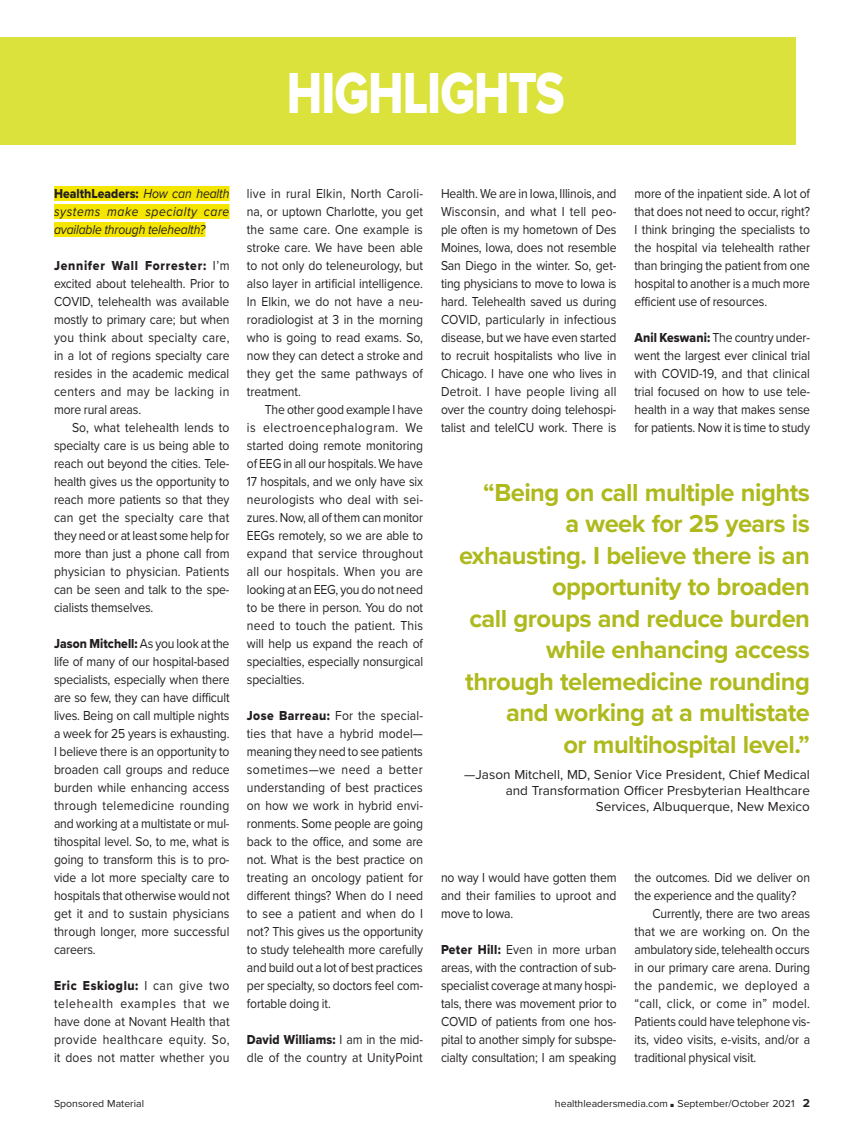
<style>
.page{position:relative;width:864px;height:1134px;background:#fff}
.page>*{position:absolute;margin:0;border:0;box-sizing:border-box;transform-origin:0 0}
.t1{font:60px "Proxima Nova Extrabld";letter-spacing:-.02em;color:#fff;scale:.8 1}
._11_Pullquotes{font:700 25.5px/31.5px "Proxima Nova";letter-spacing:-.02em;color:#aeb91c;text-align:right}
._5_Text_No-Indent{font:13.5px/18px "Proxima Nova";letter-spacing:-.01em;color:#231f20;text-align:justify;scale:.9 1}
._4_Text{font:13.5px/18px "Proxima Nova";letter-spacing:-.01em;color:#231f20;text-align:justify;scale:.9 1}
._11_Pullquotes-2{font:13.5px/16.2px "Proxima Nova";color:#231f20;text-align:right}
._5_Text_No-Indent-2{font:italic 13.5px/18px "Proxima Nova";letter-spacing:-.01em;color:#231f20;text-align:justify;scale:.9 1}
._5_Text_No-Indent-3{font:13.5px/18px "Proxima Nova";letter-spacing:.01em;color:#231f20;scale:.9 1}
._8_Folio_Page{font:10.5px "Proxima Nova";color:#231f20}
.s1{font-family:"Proxima Nova Extrabld";font-style:normal}
.s2{font-family:"Proxima Nova Extrabld"}
.s3{font-weight:700;font-size:12px}
</style>
<div class="page">
<div style="left:54px;top:186px;width:176px;height:15px;background:#f5e601"></div>
<div style="left:54px;top:204px;width:176px;height:15px;background:#f5e601"></div>
<div style="left:54px;top:222px;width:151px;height:15px;background:#f5e601"></div>
<div style="left:0;top:37px;width:796px;height:108px;background:#dae23b"></div>
<p class="t1" style="left:287px;top:49px;width:349px">HIGHLIGHTS</p>
<p class="_5_Text_No-Indent-2" style="left:54px;top:184px;width:197px"><span class="s1">HealthLeaders:</span> How can health systems make specialty care available through telehealth?</p>
<p class="_5_Text_No-Indent" style="left:54px;top:256px;width:197px"><span class="s2">Jennifer Wall Forrester:</span> I’m excited about telehealth. Prior to COVID, telehealth was available mostly to primary care; but when you think about specialty care, in a lot of regions specialty care resides in the academic medical centers and may be lacking in more rural areas.</p>
<p class="_4_Text" style="left:54px;top:418px;width:197px;text-indent:18px">So, what telehealth lends to specialty care is us being able to reach out beyond the cities. Tele&shy;health gives us the opportunity to reach more patients so that they can get the specialty care that they need or at least some help for more than just a phone call from physician to physician. Patients can be seen and talk to the spe&shy;cialists themselves.</p>
<p class="_5_Text_No-Indent" style="left:54px;top:634px;width:197px"><span class="s2">Jason Mitchell:</span> As you look at the life of many of our hospital-based specialists, especially when there are so few, they can have difficult lives. Being on call multiple nights a week for 25 years is exhausting.<br>I believe there is an opportunity to broaden call groups and reduce burden while enhancing access through telemedicine rounding and working at a multistate or mul&shy;tihospital level. So, to me, what is going to transform this is to pro&shy;vide a lot more specialty care to hospitals that otherwise would not get it and to sustain physicians through longer, more successful careers.</p>
<p class="_5_Text_No-Indent" style="left:54px;top:976px;width:197px"><span class="s2">Eric Eskioglu:</span> I can give two telehealth examples that we have done at Novant Health that provide healthcare equity. So, it does not matter whether you</p>
<p class="_8_Folio_Page" style="left:54px;top:1095px;width:92px">Sponsored Material</p>
<p class="_5_Text_No-Indent" style="left:247px;top:184px;width:197px">live in rural Elkin, North Caroli&shy;na, or uptown Charlotte, you get the same care. One example is stroke care. We have been able to not only do teleneurology, but also layer in artificial intelligence.<br>In Elkin, we do not have a neu&shy;roradiologist at 3 in the morning who is going to read exams. So, now they can detect a stroke and they get the same pathways of treatment.</p>
<p class="_4_Text" style="left:247px;top:400px;width:197px;text-indent:18px">The other good example I have is electroencephalogram. We started doing remote monitoring of EEG in all our hospitals. We have 17 hospitals, and we only have six neurologists who deal with sei&shy;zures. Now, all of them can monitor EEGs remotely, so we are able to expand that service throughout all our hospitals. When you are looking at an EEG, you do not need to be there in person. You do not need to touch the patient. This will help us expand the reach of specialties, especially nonsurgical specialties.</p>
<p class="_5_Text_No-Indent" style="left:247px;top:706px;width:197px"><span class="s2">Jose Barreau:</span> For the special&shy;ties that have a hybrid model— meaning they need to see patients sometimes—we need a better understanding of best practices on how we work in hybrid envi&shy;ronments. Some people are going back to the office, and some are not. What is the best practice on treating an oncology patient for different things? When do I need to see a patient and when do I not? This gives us the opportunity to study telehealth more carefully and build out a lot of best practices per specialty, so doctors feel com&shy;fortable doing it.</p>
<p class="_5_Text_No-Indent-3" style="left:247px;top:1030px;width:197px"><span class="s2">David Williams:</span> I am in the mid&shy;dle of the country at UnityPoint</p>
<p class="_5_Text_No-Indent" style="left:441px;top:184px;width:197px">Health. We are in Iowa, Illinois, and Wisconsin, and what I tell peo&shy;ple often is my hometown of Des Moines, Iowa, does not resemble San Diego in the winter. So, get&shy;ting physicians to move to Iowa is hard. Telehealth saved us during COVID, particularly in infectious disease, but we have even started to recruit hospitalists who live in Chicago. I have one who lives in Detroit. I have people living all over the country doing telehospi&shy;talist and teleICU work. There is</p>
<p class="_5_Text_No-Indent" style="left:634px;top:184px;width:197px">more of the inpatient side. A lot of that does not need to occur, right?<br>I think bringing the specialists to the hospital via telehealth rather than bringing the patient from one hospital to another is a much more efficient use of resources.</p>
<p class="_5_Text_No-Indent" style="left:634px;top:328px;width:197px"><span class="s2">Anil Keswani:</span> The country under&shy;went the largest ever clinical trial with COVID-19, and that clinical trial focused on how to use tele&shy;health in a way that makes sense for patients. Now it is time to study</p>
<p class="_11_Pullquotes" style="left:459px;top:476px;width:352px">“Being on call multiple nights<br>a week for 25 years is exhausting. I believe there is an opportunity to broaden<br>call groups and reduce burden while enhancing access through telemedicine rounding and working at a multistate<br>or multihospital level.”</p>
<p class="_11_Pullquotes-2" style="left:464px;top:765px;width:347px">—Jason Mitchell, MD, Senior Vice President, Chief Medical and Transformation Officer Presbyterian Healthcare<br>Services, Albuquerque, New Mexico</p>
<p class="_5_Text_No-Indent" style="left:441px;top:868px;width:197px">no way I would have gotten them and their families to uproot and move to Iowa.</p>
<p class="_5_Text_No-Indent" style="left:441px;top:940px;width:197px"><span class="s2">Peter Hill:</span> Even in more urban areas, with the contraction of sub&shy;specialist coverage at many hospi&shy;tals, there was movement prior to COVID of patients from one hos&shy;pital to another simply for subspe&shy;cialty consultation; I am speaking</p>
<p class="_5_Text_No-Indent" style="left:634px;top:868px;width:197px">the outcomes. Did we deliver on the experience and the quality?</p>
<p class="_4_Text" style="left:634px;top:904px;width:197px;text-indent:18px">Currently, there are two areas that we are working on. On the ambulatory side, telehealth occurs in our primary care arena. During the pandemic, we deployed a “call, click, or come in” model.<br>Patients could have telephone vis&shy;its, video visits, e-visits, and/or a traditional physical visit.</p>
<p class="_8_Folio_Page" style="left:555px;top:1095px;width:257px">healthleadersmedia.com ■ September/October 2021 <span class="s3">2</span></p>
</div>
